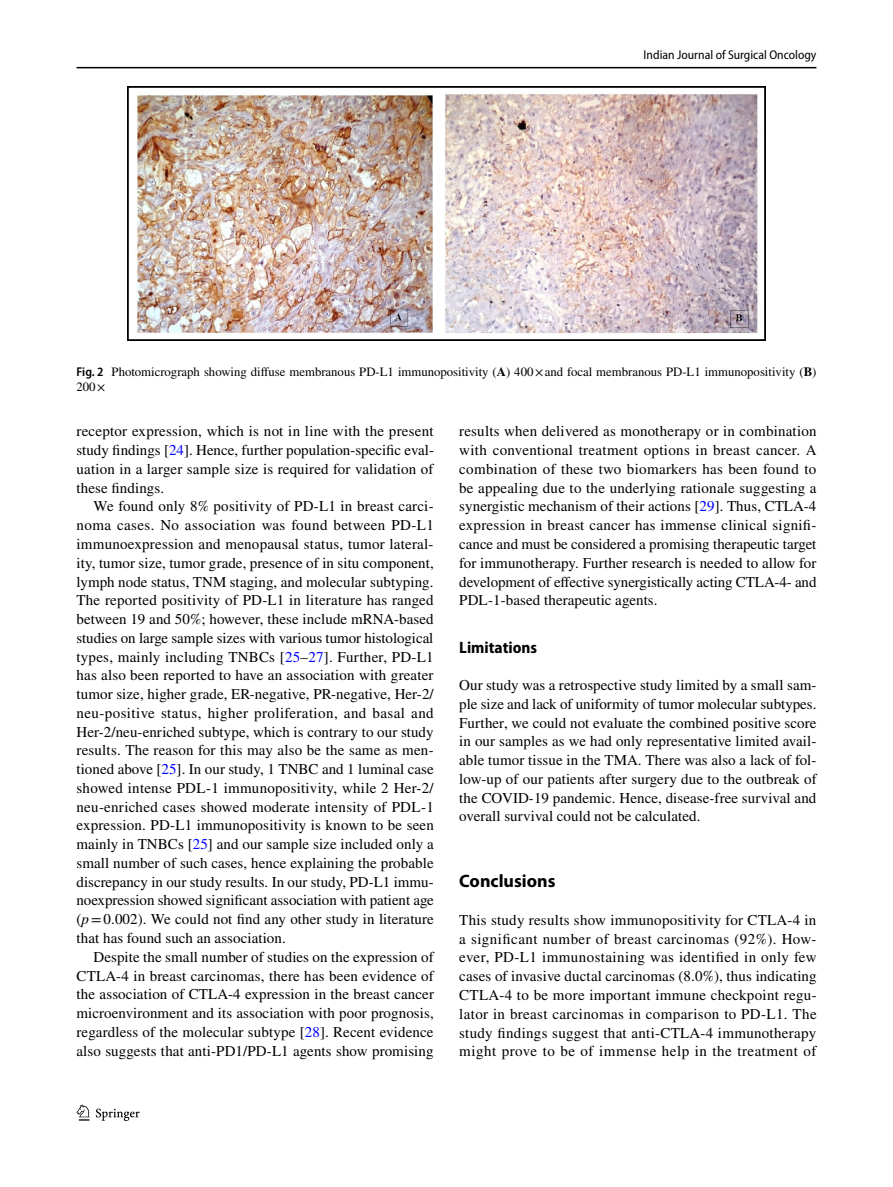
<style>
.page{position:relative;width:893px;height:1187px;background:#fff}
.page>*{position:absolute;margin:0;border:0;box-sizing:border-box;transform-origin:0 0}
.t1{font:700 18px "Myriad Pro";color:#000}
.t2{font:700 semi-condensed 16.5px "Myriad Pro";color:#000}
.t3{font:15px/18.8px "STIX";letter-spacing:.005em;color:#000;text-align:justify}
.t4{font:12.75px/15px "STIX";color:#000}
.t5{font:semi-condensed 12.75px "Myriad Pro";color:#000}
.s1{font-family:"Myriad Pro";font-weight:600;font-stretch:semi-condensed}
.s2{font-weight:700}
.s3{color:#00f}
.s4{font-style:italic}
</style>
<div class="page">
<hr style="left:77px;top:67px;width:739px;height:1px;background:#000">
<svg style="left:77px;top:1104px;width:12px;height:16px"></svg>
<svg style="left:96px;top:1108px;width:44px;height:12px"></svg>
<img style="left:128px;top:87px;width:637px;height:253px">
<p class="t5" style="left:644px;top:48px;width:174px">Indian Journal of Surgical Oncology</p>
<p class="t4" style="left:77px;top:365px;width:741px"><span class="s1">Fig. 2</span> Photomicrograph showing diffuse membranous PD-L1 immunopositivity (<span class="s2">A</span>) 400×and focal membranous PD-L1 immunopositivity (<span class="s2">B</span>)<br>200×</p>
<p class="t3" style="left:77px;top:423px;width:359px">receptor expression, which is not in line with the present study findings [<span class="s3">24</span>]. Hence, further population-specific eval&shy;uation in a larger sample size is required for validation of these findings.</p>
<p class="t3" style="left:77px;top:498px;width:359px;text-indent:17px">We found only 8% positivity of PD-L1 in breast carci&shy;noma cases. No association was found between PD-L1 immunoexpression and menopausal status, tumor lateral&shy;ity, tumor size, tumor grade, presence of in situ component, lymph node status, TNM staging, and molecular subtyping.<br>The reported positivity of PD-L1 in literature has ranged between 19 and 50%; however, these include mRNA-based studies on large sample sizes with various tumor histological types, mainly including TNBCs [<span class="s3">25</span>–<span class="s3">27</span>]. Further, PD-L1 has also been reported to have an association with greater tumor size, higher grade, ER-negative, PR-negative, Her-2/ neu-positive status, higher proliferation, and basal and Her-2/neu-enriched subtype, which is contrary to our study results. The reason for this may also be the same as men&shy;tioned above [<span class="s3">25</span>]. In our study, 1 TNBC and 1 luminal case showed intense PDL-1 immunopositivity, while 2 Her-2/ neu-enriched cases showed moderate intensity of PDL-1 expression. PD-L1 immunopositivity is known to be seen mainly in TNBCs [<span class="s3">25</span>] and our sample size included only a small number of such cases, hence explaining the probable discrepancy in our study results. In our study, PD-L1 immu&shy;noexpression showed significant association with patient age (<span class="s4">p</span>=0.002). We could not find any other study in literature that has found such an association.</p>
<p class="t3" style="left:77px;top:948px;width:359px;text-indent:17px">Despite the small number of studies on the expression of CTLA-4 in breast carcinomas, there has been evidence of the association of CTLA-4 expression in the breast cancer microenvironment and its association with poor prognosis, regardless of the molecular subtype [<span class="s3">28</span>]. Recent evidence also suggests that anti-PD1/PD-L1 agents show promising</p>
<p class="t3" style="left:459px;top:423px;width:359px">results when delivered as monotherapy or in combination with conventional treatment options in breast cancer. A combination of these two biomarkers has been found to be appealing due to the underlying rationale suggesting a synergistic mechanism of their actions [<span class="s3">29</span>]. Thus, CTLA-4 expression in breast cancer has immense clinical signifi&shy;cance and must be considered a promising therapeutic target for immunotherapy. Further research is needed to allow for development of effective synergistically acting CTLA-4- and PDL-1-based therapeutic agents.</p>
<p class="t2" style="left:459px;top:637px;width:79px">Limitations</p>
<p class="t3" style="left:459px;top:676px;width:359px">Our study was a retrospective study limited by a small sam&shy;ple size and lack of uniformity of tumor molecular subtypes.<br>Further, we could not evaluate the combined positive score in our samples as we had only representative limited avail&shy;able tumor tissue in the TMA. There was also a lack of fol&shy;low-up of our patients after surgery due to the outbreak of the COVID-19 pandemic. Hence, disease-free survival and overall survival could not be calculated.</p>
<p class="t1" style="left:459px;top:869px;width:98px">Conclusions</p>
<p class="t3" style="left:459px;top:911px;width:359px">This study results show immunopositivity for CTLA-4 in a significant number of breast carcinomas (92%). How&shy;ever, PD-L1 immunostaining was identified in only few cases of invasive ductal carcinomas (8.0%), thus indicating CTLA-4 to be more important immune checkpoint regu&shy;lator in breast carcinomas in comparison to PD-L1. The study findings suggest that anti-CTLA-4 immunotherapy might prove to be of immense help in the treatment of</p>
</div>
